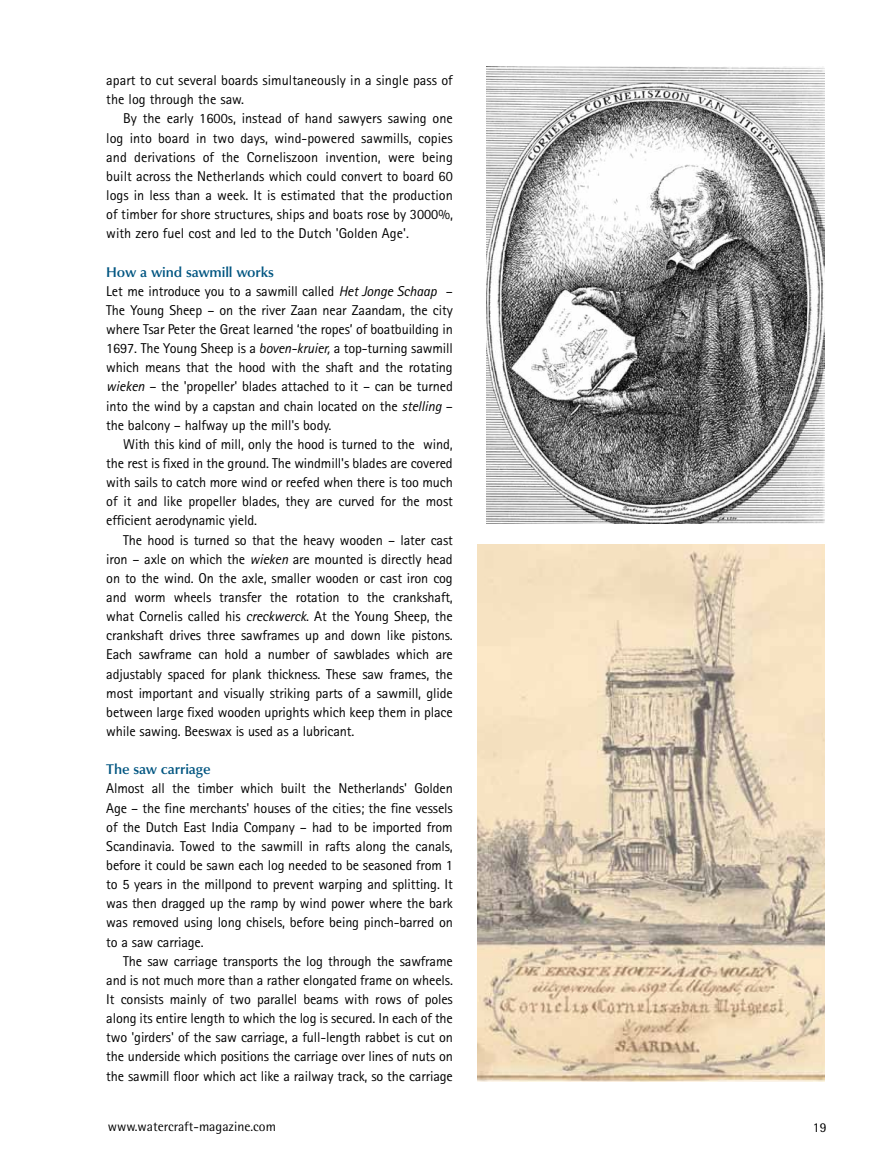
<style>
.page{position:relative;width:893px;height:1174px;background:#fff}
.page>*{position:absolute;margin:0;border:0;box-sizing:border-box;transform-origin:0 0}
.t1{font:14.25px/19.2px "Rotis Sans Serif";letter-spacing:-.01em;color:#000;text-align:justify}
.t2{font:600 14.25px "Optima";letter-spacing:-.01em;color:#005581}
.t3{font:13.5px "Rotis Semi Sans";color:#000}
.s1{font-style:italic}
</style>
<div class="page">
<img style="left:487px;top:66px;width:337px;height:458px">
<img style="left:478px;top:544px;width:347px;height:537px">
<p class="t1" style="left:106px;top:71px;width:348px">apart to cut several boards simultaneously in a single pass of the log through the saw.</p>
<p class="t1" style="left:106px;top:109px;width:348px;text-indent:17px">By the early 1600s, instead of hand sawyers sawing one log into board in two days, wind-powered sawmills, copies and derivations of the Corneliszoon invention, were being built across the Netherlands which could convert to board 60 logs in less than a week. It is estimated that the production of timber for shore structures, ships and boats rose by 3000%, with zero fuel cost and led to the Dutch 'Golden Age'.</p>
<p class="t2" style="left:106px;top:263px;width:169px">How a wind sawmill works</p>
<p class="t1" style="left:106px;top:281px;width:348px">Let me introduce you to a sawmill called <span class="s1">Het Jonge Schaap</span> – The Young Sheep – on the river Zaan near Zaandam, the city where Tsar Peter the Great learned ‘the ropes’ of boatbuilding in 1697. The Young Sheep is a <span class="s1">boven-kruier,</span> a top-turning sawmill which means that the hood with the shaft and the rotating <span class="s1">wieken</span> – the 'propeller' blades attached to it – can be turned into the wind by a capstan and chain located on the <span class="s1">stelling</span> – the balcony – halfway up the mill's body.</p>
<p class="t1" style="left:106px;top:434px;width:348px;text-indent:17px">With this kind of mill, only the hood is turned to the wind, the rest is fixed in the ground. The windmill's blades are covered with sails to catch more wind or reefed when there is too much of it and like propeller blades, they are curved for the most efficient aerodynamic yield.</p>
<p class="t1" style="left:106px;top:530px;width:348px;text-indent:17px">The hood is turned so that the heavy wooden – later cast iron – axle on which the <span class="s1">wieken</span> are mounted is directly head on to the wind. On the axle, smaller wooden or cast iron cog and worm wheels transfer the rotation to the crankshaft, what Cornelis called his <span class="s1">creckwerck</span>. At the Young Sheep, the crankshaft drives three sawframes up and down like pistons.<br>Each sawframe can hold a number of sawblades which are adjustably spaced for plank thickness. These saw frames, the most important and visually striking parts of a sawmill, glide between large fixed wooden uprights which keep them in place while sawing. Beeswax is used as a lubricant.</p>
<p class="t2" style="left:106px;top:761px;width:106px">The saw carriage</p>
<p class="t1" style="left:106px;top:779px;width:348px">Almost all the timber which built the Netherlands' Golden Age – the fine merchants' houses of the cities; the fine vessels of the Dutch East India Company – had to be imported from Scandinavia. Towed to the sawmill in rafts along the canals, before it could be sawn each log needed to be seasoned from 1 to 5 years in the millpond to prevent warping and splitting. It was then dragged up the ramp by wind power where the bark was removed using long chisels, before being pinch-barred on to a saw carriage.</p>
<p class="t1" style="left:106px;top:951px;width:348px;text-indent:17px">The saw carriage transports the log through the sawframe and is not much more than a rather elongated frame on wheels.<br>It consists mainly of two parallel beams with rows of poles along its entire length to which the log is secured. In each of the two 'girders' of the saw carriage, a full-length rabbet is cut on the underside which positions the carriage over lines of nuts on the sawmill floor which act like a railway track, so the carriage</p>
<p class="t3" style="left:108px;top:1118px;width:170px">www.watercraft-magazine.com</p>
<p class="t3" style="left:813px;top:1119px;width:15px">19</p>
</div>
